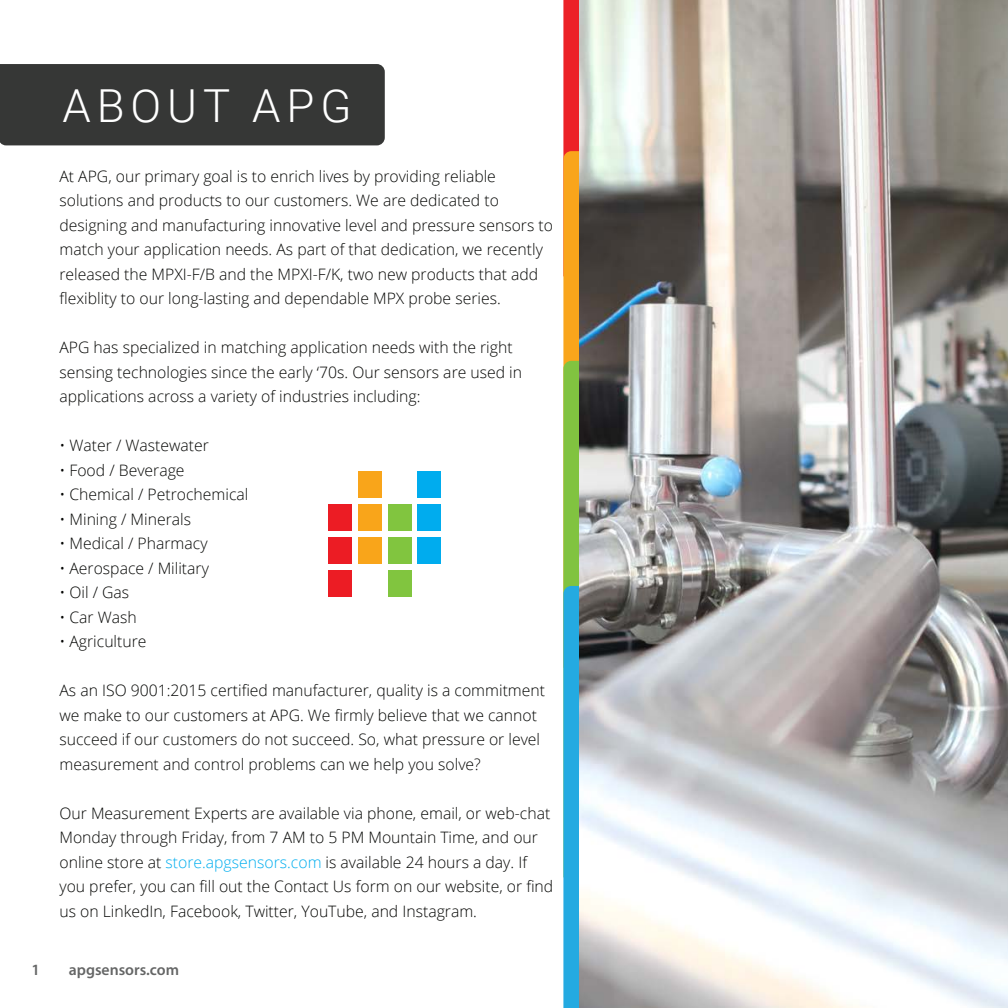
<style>
.page{position:relative;width:1008px;height:1008px;background:#fff}
.page>*{position:absolute;margin:0;border:0;box-sizing:border-box;transform-origin:0 0}
.Chap__Header{font:300 45.5px "Roboto";letter-spacing:.13em;color:#fff}
.t1{font:300 15.75px/24.5px "Open Sans";color:#040503}
.t2{font:600 15.75px "Myriad Pro";color:#656666}
.s1{color:#00aeef}
</style>
<div class="page">
<svg style="left:563px;top:0;width:17px;height:151px;background:#eb3136"></svg>
<svg style="left:563px;top:151px;width:17px;height:210px;background:#efa022"></svg>
<svg style="left:563px;top:361px;width:17px;height:225px;background:#85bf45"></svg>
<svg style="left:563px;top:586px;width:17px;height:422px;background:#31acdc"></svg>
<img style="left:580px;top:0;width:428px;height:1008px">
<div style="left:329px;top:570px;width:23px;height:26px;background:#ec1c24"></div>
<div style="left:329px;top:504px;width:23px;height:27px;background:#ec1c24"></div>
<div style="left:329px;top:537px;width:23px;height:26px;background:#ec1c24"></div>
<div style="left:358px;top:537px;width:24px;height:26px;background:#f9a51a"></div>
<div style="left:358px;top:471px;width:24px;height:27px;background:#f9a51a"></div>
<div style="left:358px;top:504px;width:24px;height:27px;background:#f9a51a"></div>
<div style="left:388px;top:570px;width:23px;height:26px;background:#81c53f"></div>
<div style="left:388px;top:504px;width:23px;height:27px;background:#81c53f"></div>
<div style="left:388px;top:537px;width:23px;height:26px;background:#81c53f"></div>
<div style="left:418px;top:537px;width:23px;height:26px;background:#00acee"></div>
<div style="left:418px;top:471px;width:23px;height:27px;background:#00acee"></div>
<div style="left:418px;top:504px;width:23px;height:27px;background:#00acee"></div>
<div style="left:0;top:64px;width:385px;height:81px;background:#363736"></div>
<p class="Chap__Header" style="left:62px;top:74px;width:291px">ABOUT APG</p>
<p class="t1" style="left:60px;top:163px;width:438px">At APG, our primary goal is to enrich lives by providing reliable</p>
<p class="t1" style="left:60px;top:188px;width:495px">solutions and products to our customers. We are dedicated to designing and manufacturing innovative level and pressure sensors to match your application needs. As part of that dedication, we recently released the MPXI-F/B and the MPXI-F/K, two new products that add flexiblity to our long-lasting and dependable MPX probe series.</p>
<p class="t1" style="left:60px;top:335px;width:464px">APG has specialized in matching application needs with the right sensing technologies since the early ‘70s. Our sensors are used in applications across a variety of industries including:</p>
<p class="t1" style="left:60px;top:433px;width:151px">• Water / Wastewater</p>
<p class="t1" style="left:60px;top:457px;width:127px">• Food / Beverage</p>
<p class="t1" style="left:60px;top:482px;width:190px">• Chemical / Petrochemical</p>
<p class="t1" style="left:60px;top:506px;width:133px">• Mining / Minerals</p>
<p class="t1" style="left:60px;top:531px;width:150px">• Medical / Pharmacy</p>
<p class="t1" style="left:60px;top:555px;width:151px">• Aerospace / Military</p>
<p class="t1" style="left:60px;top:580px;width:71px">• Oil / Gas</p>
<p class="t1" style="left:60px;top:604px;width:79px">• Car Wash</p>
<p class="t1" style="left:60px;top:629px;width:89px">• Agriculture</p>
<p class="t1" style="left:60px;top:678px;width:487px">As an ISO 9001:2015 certified manufacturer, quality is a commitment we make to our customers at APG. We firmly believe that we cannot succeed if our customers do not succeed. So, what pressure or level measurement and control problems can we help you solve?</p>
<p class="t1" style="left:59px;top:800px;width:495px">Our Measurement Experts are available via phone, email, or web-chat Monday through Friday, from 7 AM to 5 PM Mountain Time, and our online store at <span class="s1">store.apgsensors.com</span> is available 24 hours a day. If you prefer, you can fill out the Contact Us form on our website, or find us on LinkedIn, Facebook, Twitter, YouTube, and Instagram.</p>
<p class="t2" style="left:32px;top:960px;width:10px">1</p>
<p class="t2" style="left:69px;top:960px;width:112px">apgsensors.com</p>
</div>
